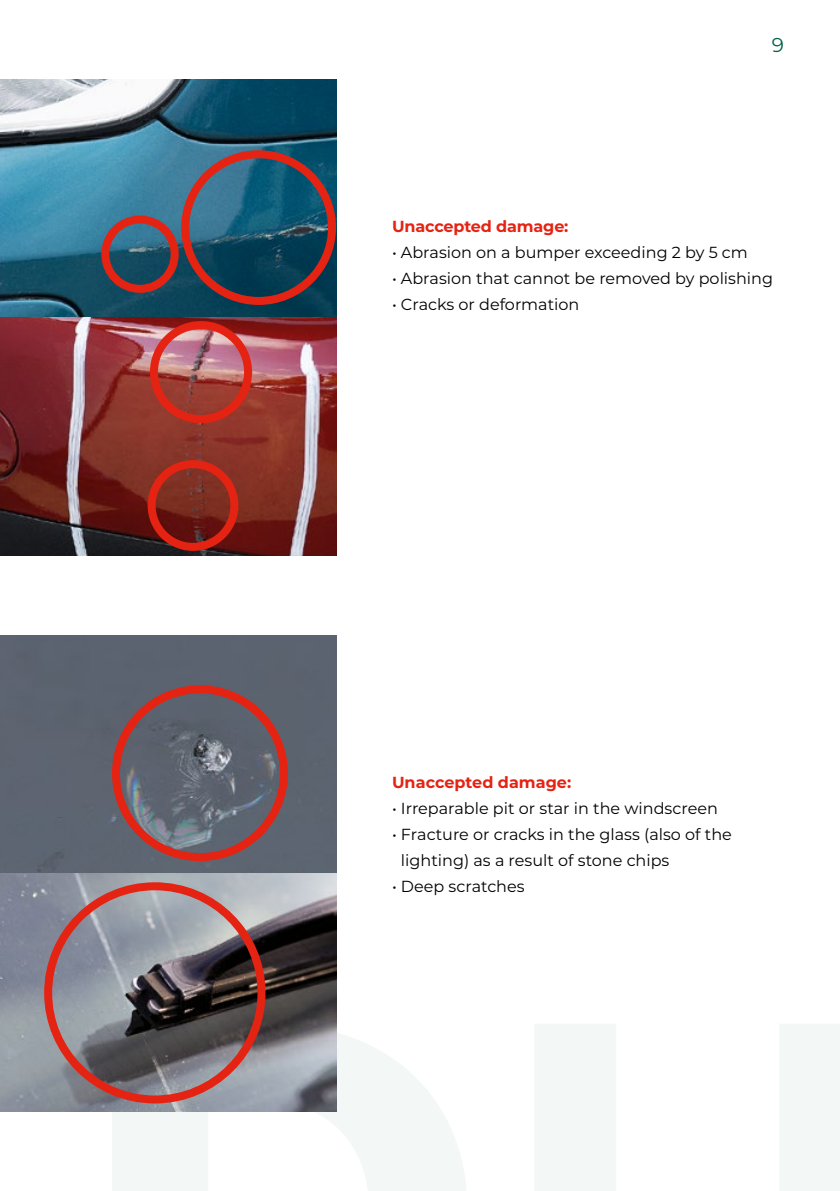
<style>
.page{position:relative;width:840px;height:1191px;background:#fff}
.page>*{position:absolute;margin:0;border:0;box-sizing:border-box;transform-origin:0 0}
.t1{font:20px "Montserrat";color:#006249}
.t2{font:16px/26px "Montserrat";color:#000}
.t3{font:700 16px "Montserrat";letter-spacing:-.005em;color:#e42313}
</style>
<div class="page">
<svg style="left:112px;top:1021px;width:727px;height:170px"></svg>
<img style="left:0;top:79px;width:336px;height:477px">
<img style="left:0;top:635px;width:336px;height:476px">
<div style="left:150px;top:321px;width:102px;height:102px;border:8px solid #e42313;border-radius:50%"></div>
<div style="left:147px;top:460px;width:91px;height:91px;border:8px solid #e42313;border-radius:50%"></div>
<div style="left:181px;top:150px;width:155px;height:155px;border:8px solid #e42313;border-radius:50%"></div>
<div style="left:101px;top:215px;width:77px;height:78px;border:8px solid #e42313;border-radius:50%"></div>
<div style="left:112px;top:685px;width:176px;height:176px;border:8px solid #e42313;border-radius:50%"></div>
<div style="left:44px;top:882px;width:221px;height:221px;border:8px solid #e42313;border-radius:50%"></div>
<p class="t1" style="left:771px;top:31px;width:14px">9</p>
<p class="t3" style="left:392px;top:215px;width:178px">Unaccepted damage:</p>
<p class="t2" style="left:392px;top:239px;width:357px">• Abrasion on a bumper exceeding 2 by 5 cm</p>
<p class="t2" style="left:392px;top:265px;width:382px">• Abrasion that cannot be removed by polishing</p>
<p class="t2" style="left:392px;top:291px;width:189px">• Cracks or deformation</p>
<p class="t3" style="left:392px;top:771px;width:181px">Unaccepted damage:</p>
<p class="t2" style="left:392px;top:795px;width:327px">• Irreparable pit or star in the windscreen</p>
<p class="t2" style="left:400px;top:821px;width:332px;text-indent:-9px">• Fracture or cracks in the glass (also of the lighting) as a result of stone chips</p>
<p class="t2" style="left:392px;top:873px;width:134px">• Deep scratches</p>
</div>
